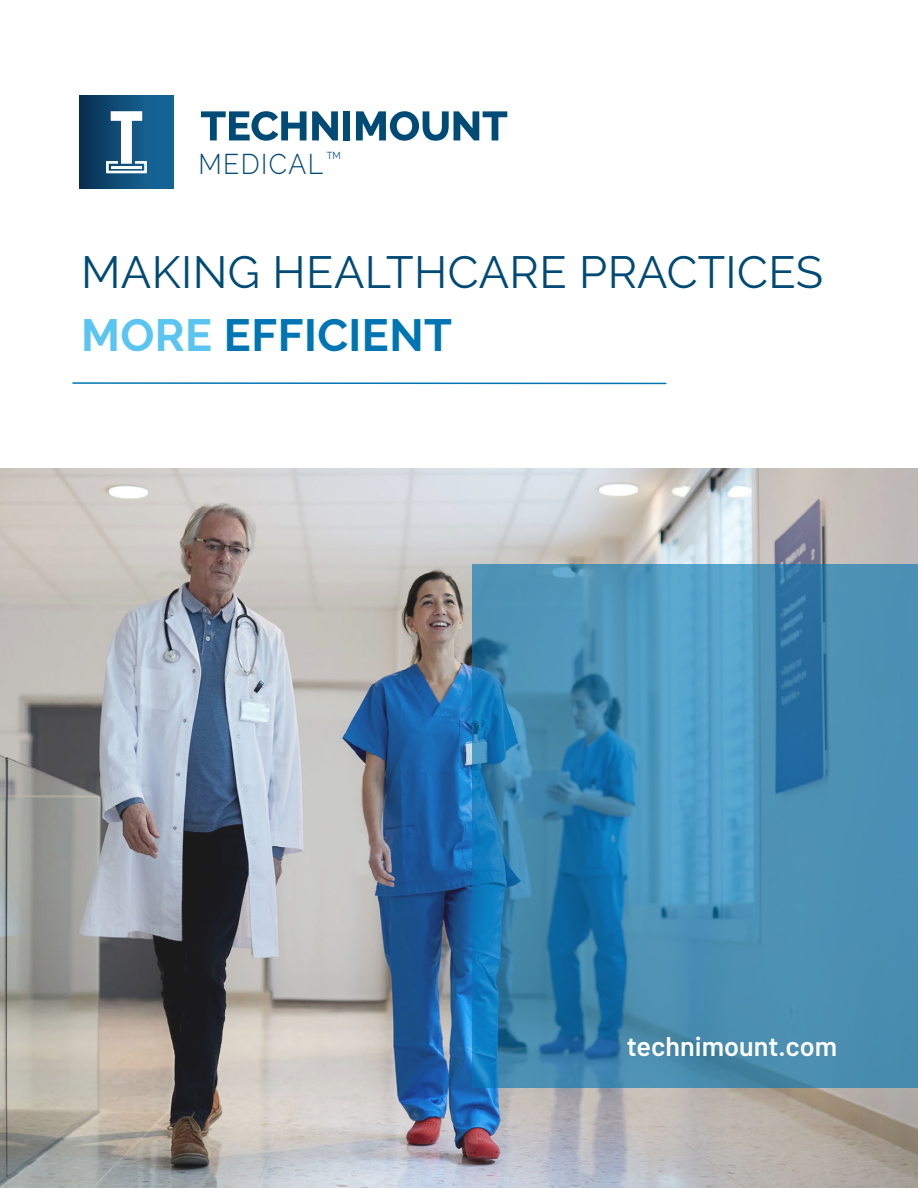
<style>
.page{position:relative;width:918px;height:1188px;background:#fff}
.page>*{position:absolute;margin:0;border:0;box-sizing:border-box;transform-origin:0 0}
.Title_paragraph_blue{font:45px "Raleway";letter-spacing:.01em;color:#004a76}
.Title_paragraph_blue-2{font:700 45px "Raleway";letter-spacing:.01em;color:#0075b3}
.t1{font:300 28.5px "Raleway";letter-spacing:.055em;color:#004a76;scale:.93 1}
.Webpage_White{font:600 27px "Barlow";color:#fff}
.t2{font:10.2px "Raleway";color:#004a76;scale:.93 1}
.s1{color:#5ac5f0}
</style>
<div class="page">
<svg style="left:201px;top:111px;width:137px;height:30px"></svg>
<div style="left:344px;top:111px;width:6px;height:29px;background:#004a76"></div>
<svg style="left:356px;top:111px;width:151px;height:30px"></svg>
<div style="left:80px;top:95px;width:93px;height:93px;background:linear-gradient(to right,#0c3454,#196fa3)"></div>
<svg style="left:106px;top:111px;width:41px;height:62px"></svg>
<hr style="left:111px;top:166px;width:31px;height:3px;background:#fff">
<hr style="left:73px;top:382px;width:593px;height:2px;background:#0075b3">
<img style="left:0;top:469px;width:918px;height:719px">
<svg style="left:472px;top:564px;width:446px;height:524px;background:#418bb3"></svg>
<p class="t1" style="left:198px;top:148px;width:136px">MEDICAL</p>
<p class="t2" style="left:327px;top:150px;width:17px">TM</p>
<p class="Title_paragraph_blue" style="left:81px;top:246px;width:744px">MAKING HEALTHCARE PRACTICES</p>
<p class="Title_paragraph_blue-2" style="left:81px;top:310px;width:373px"><span class="s1">MORE</span> EFFICIENT</p>
<p class="Webpage_White" style="left:627px;top:1027px;width:212px">technimount.com</p>
</div>
